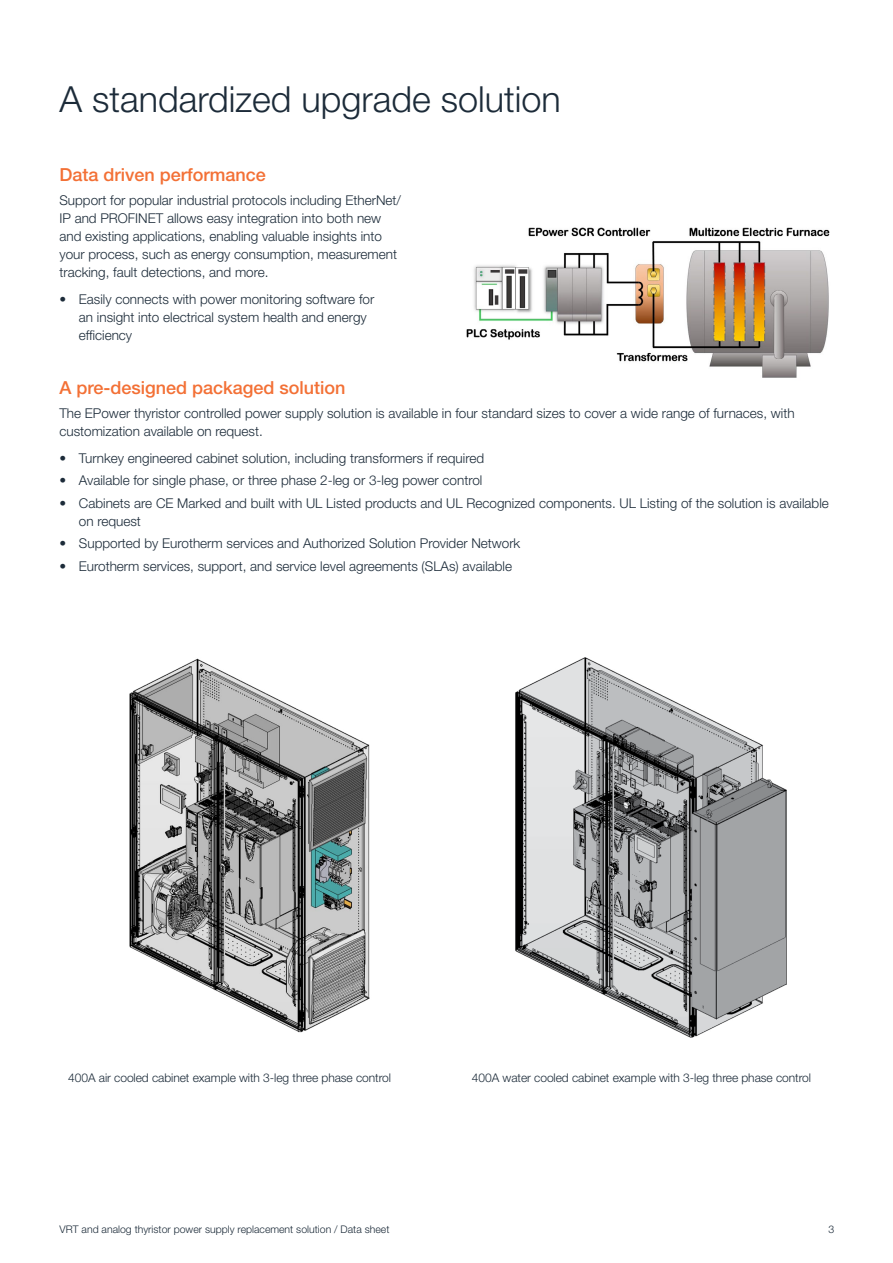
<style>
.page{position:relative;width:893px;height:1263px;background:#fff}
.page>*{position:absolute;margin:0;border:0;box-sizing:border-box;transform-origin:0 0}
.Title_Style_02{font:300 36px "Helvetica Neue LT Std";color:#1c2b39}
.Orange_Subheads_12_1{font:500 18px "Helvetica Neue LT Std";color:#f37035}
.Body_9_12__6{font:300 13.5px/18px "Helvetica Neue LT Std";color:#1c2b39}
.Table_Title_Bold{font:300 12px "Helvetica Neue LT Std";letter-spacing:-.005em;color:#1c2b39}
.t1{font:300 10.5px "Helvetica Neue LT Std";color:#1c2b39}
</style>
<div class="page">
<img style="left:466px;top:227px;width:364px;height:151px">
<img style="left:129px;top:658px;width:241px;height:375px">
<img style="left:515px;top:657px;width:272px;height:381px">
<p class="Title_Style_02" style="left:59px;top:77px;width:503px">A standardized upgrade solution</p>
<p class="Orange_Subheads_12_1" style="left:59px;top:164px;width:208px">Data driven performance</p>
<p class="Body_9_12__6" style="left:59px;top:191px;width:343px">Support for popular industrial protocols including EtherNet/ IP and PROFINET allows easy integration into both new and existing applications, enabling valuable insights into your process, such as energy consumption, measurement tracking, fault detections, and more.</p>
<p class="Body_9_12__6" style="left:79px;top:290px;width:297px;text-indent:-20px">• Easily connects with power monitoring software for an insight into electrical system health and energy efficiency</p>
<p class="Orange_Subheads_12_1" style="left:59px;top:377px;width:288px">A pre-designed packaged solution</p>
<p class="Body_9_12__6" style="left:59px;top:404px;width:737px">The EPower thyristor controlled power supply solution is available in four standard sizes to cover a wide range of furnaces, with customization available on request.</p>
<p class="Body_9_12__6" style="left:59px;top:449px;width:426px">• Turnkey engineered cabinet solution, including transformers if required</p>
<p class="Body_9_12__6" style="left:59px;top:471px;width:424px">• Available for single phase, or three phase 2-leg or 3-leg power control</p>
<p class="Body_9_12__6" style="left:79px;top:494px;width:751px;text-indent:-20px">• Cabinets are CE Marked and built with UL Listed products and UL Recognized components. UL Listing of the solution is available on request</p>
<p class="Body_9_12__6" style="left:59px;top:534px;width:462px">• Supported by Eurotherm services and Authorized Solution Provider Network</p>
<p class="Body_9_12__6" style="left:59px;top:557px;width:454px">• Eurotherm services, support, and service level agreements (SLAs) available</p>
<p class="Table_Title_Bold" style="left:68px;top:1070px;width:324px">400A air cooled cabinet example with 3-leg three phase control</p>
<p class="Table_Title_Bold" style="left:472px;top:1070px;width:341px">400A water cooled cabinet example with 3-leg three phase control</p>
<p class="t1" style="left:60px;top:1223px;width:331px">VRT and analog thyristor power supply replacement solution / Data sheet</p>
<p class="t1" style="left:828px;top:1223px;width:7px">3</p>
</div>
